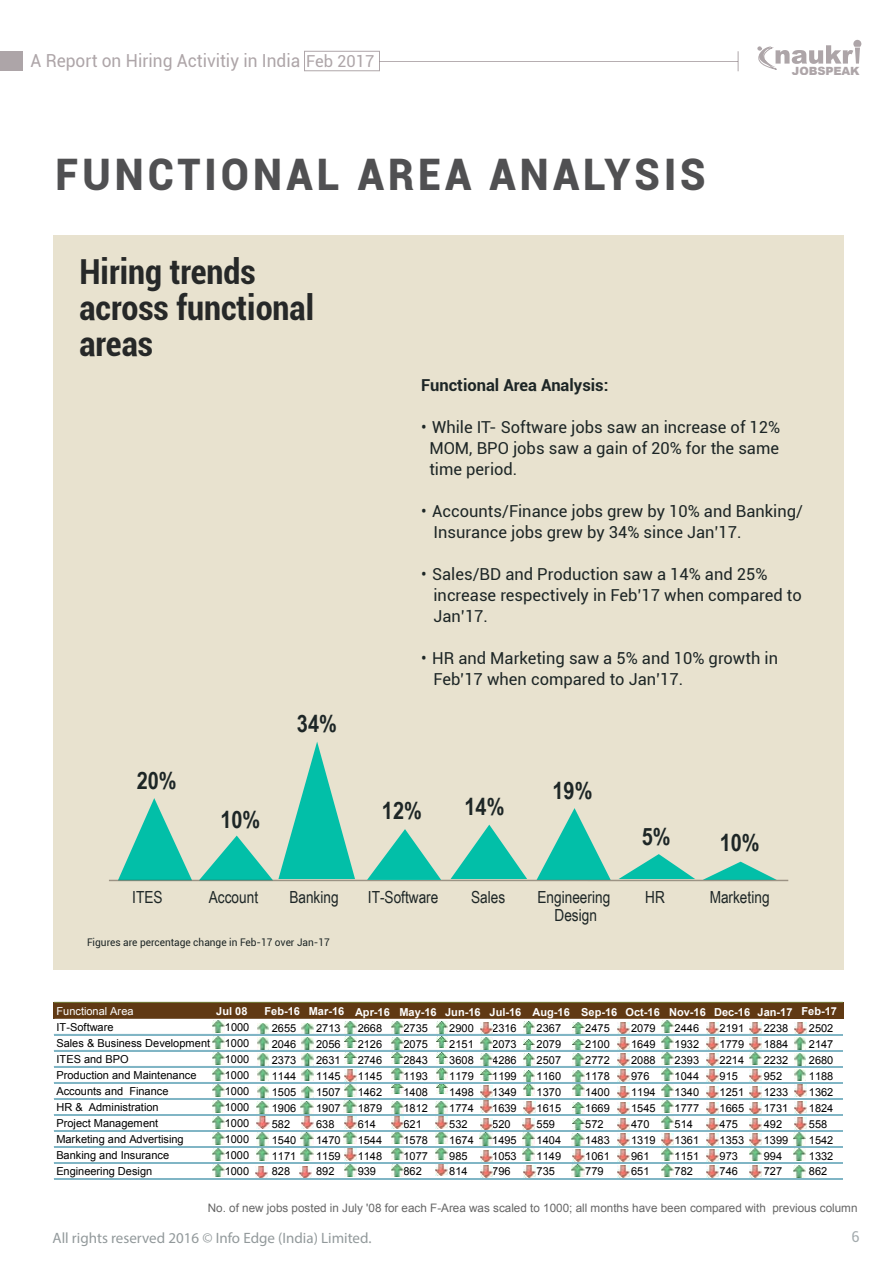
<style>
.page{position:relative;width:893px;height:1263px;background:#fff}
.page>*{position:absolute;margin:0;border:0;box-sizing:border-box;transform-origin:0 0}
.t1{font:900 43.5px "Roboto";letter-spacing:.1em;color:#505052;scale:.94 1}
.t2{font:700 condensed 34.5px/36px "Roboto";color:#262828}
.t3{font:700 24px "Arial Narrow";color:#1d2626}
.t4{font:18px "Roboto";color:#5c4b51;scale:.96 1}
.t5{font:16.65px "Arial Narrow";color:#1d2626}
.t6{font:16.5px/21px "Roboto";color:#1d2626}
.t7{font:700 16.5px "Roboto";color:#1d2626}
.t8{font:15px "Myriad Pro";color:#92999b}
.t9{font:15px "Roboto";color:#a3aaad;scale:.96 1}
.t10{font:11.7px "Arial";color:#666}
.t11{font:900 11.4px "Arial";letter-spacing:-.01em;color:#5c4b51}
.t12{font:10.95px/15.9px "Arial";color:#000}
.t13{font:700 10.95px "Arial";color:#fff}
.t14{font:10.95px "Arial";color:#fff}
.t15{font:10.5px "Roboto";color:#1d2626;scale:.96 1}
.s1{font-size:16.5px}
</style>
<div class="page">
<div style="left:53px;top:236px;width:791px;height:734px;background:#e8e2cf"></div>
<div style="left:53px;top:1003px;width:791px;height:16px;background:#603913"></div>
<svg style="left:213px;top:1021px;width:12px;height:155px"></svg>
<svg style="left:255px;top:1167px;width:13px;height:11px"></svg>
<svg style="left:257px;top:1023px;width:12px;height:138px"></svg>
<svg style="left:300px;top:1167px;width:12px;height:11px"></svg>
<svg style="left:301px;top:1023px;width:12px;height:138px"></svg>
<svg style="left:344px;top:1022px;width:12px;height:41px"></svg>
<svg style="left:344px;top:1149px;width:12px;height:27px"></svg>
<svg style="left:344px;top:1069px;width:12px;height:74px"></svg>
<svg style="left:392px;top:1022px;width:11px;height:72px"></svg>
<svg style="left:391px;top:1101px;width:12px;height:75px"></svg>
<svg style="left:436px;top:1022px;width:12px;height:72px"></svg>
<svg style="left:436px;top:1101px;width:12px;height:75px"></svg>
<svg style="left:480px;top:1022px;width:12px;height:123px"></svg>
<svg style="left:480px;top:1151px;width:12px;height:26px"></svg>
<svg style="left:523px;top:1101px;width:12px;height:76px"></svg>
<svg style="left:523px;top:1039px;width:12px;height:26px"></svg>
<svg style="left:523px;top:1022px;width:12px;height:11px"></svg>
<svg style="left:523px;top:1071px;width:12px;height:24px"></svg>
<svg style="left:572px;top:1022px;width:12px;height:43px"></svg>
<svg style="left:572px;top:1071px;width:12px;height:24px"></svg>
<svg style="left:572px;top:1102px;width:12px;height:75px"></svg>
<svg style="left:618px;top:1022px;width:12px;height:155px"></svg>
<svg style="left:661px;top:1021px;width:12px;height:107px"></svg>
<svg style="left:661px;top:1134px;width:12px;height:42px"></svg>
<svg style="left:706px;top:1022px;width:12px;height:155px"></svg>
<svg style="left:750px;top:1022px;width:12px;height:155px"></svg>
<svg style="left:794px;top:1022px;width:13px;height:155px"></svg>
<hr style="left:54px;top:1002px;width:788px;height:1px;background:#75803c">
<hr style="left:54px;top:1034px;width:789px;height:1px;background:#80b5c5">
<hr style="left:54px;top:1050px;width:789px;height:1px;background:#80b5c5">
<hr style="left:54px;top:1066px;width:789px;height:1px;background:#80b5c5">
<hr style="left:54px;top:1082px;width:789px;height:1px;background:#80b5c5">
<hr style="left:54px;top:1098px;width:789px;height:1px;background:#80b5c5">
<hr style="left:54px;top:1114px;width:789px;height:1px;background:#80b5c5">
<hr style="left:54px;top:1130px;width:789px;height:1px;background:#80b5c5">
<hr style="left:54px;top:1146px;width:789px;height:1px;background:#80b5c5">
<hr style="left:54px;top:1162px;width:789px;height:2px;background:#80b5c5">
<hr style="left:54px;top:1178px;width:789px;height:2px;background:#80b5c5">
<hr style="left:379px;top:61px;width:359px;height:1px;background:#5c4b51">
<div style="left:0;top:51px;width:22px;height:20px;background:#ada5a8"></div>
<svg style="left:738px;top:51px;width:1px;height:20px"></svg>
<svg style="left:757px;top:40px;width:104px;height:30px"></svg>
<svg style="left:109px;top:741px;width:679px;height:140px"></svg>
<h3 class="t4" style="left:30px;top:48px;width:360px">A Report on Hiring Activitiy in India <span class="s1">Feb 2017</span></h3>
<h1 class="t1" style="left:56px;top:144px;width:693px">FUNCTIONAL AREA ANALYSIS</h1>
<h2 class="t2" style="left:79px;top:253px;width:236px">Hiring trends across functional areas</h2>
<p class="t11" style="left:792px;top:62px;width:69px">JOBSPEAK</p>
<h3 class="t3" style="left:137px;top:762px;width:41px">20%</h3>
<h3 class="t3" style="left:220px;top:802px;width:41px">10%</h3>
<h3 class="t3" style="left:297px;top:705px;width:41px">34%</h3>
<h3 class="t7" style="left:421px;top:374px;width:189px">Functional Area Analysis:</h3>
<h3 class="t6" style="left:429px;top:416px;width:352px;text-align:justify;text-indent:-8px">• While IT- Software jobs saw an increase of 12% MOM, BPO jobs saw a gain of 20% for the same time period.</h3>
<h3 class="t6" style="left:433px;top:500px;width:371px;text-indent:-12px">• Accounts/Finance jobs grew by 10% and Banking/<br>Insurance jobs grew by 34% since Jan’17.</h3>
<h3 class="t6" style="left:433px;top:563px;width:370px;text-indent:-12px">• Sales/BD and Production saw a 14% and 25% increase respectively in Feb’17 when compared to<br>Jan’17.</h3>
<h3 class="t6" style="left:433px;top:647px;width:346px;text-indent:-12px">• HR and Marketing saw a 5% and 10% growth in<br>Feb’17 when compared to Jan’17.</h3>
<h3 class="t3" style="left:382px;top:792px;width:41px">12%</h3>
<h3 class="t3" style="left:464px;top:789px;width:41px">14%</h3>
<h3 class="t3" style="left:552px;top:772px;width:41px">19%</h3>
<h3 class="t3" style="left:642px;top:818px;width:30px">5%</h3>
<h3 class="t3" style="left:720px;top:824px;width:41px">10%</h3>
<h3 class="t5" style="left:132px;top:885px;width:32px">ITES</h3>
<h3 class="t5" style="left:209px;top:885px;width:51px">Account</h3>
<h3 class="t5" style="left:289px;top:885px;width:51px">Banking</h3>
<h3 class="t5" style="left:537px;top:885px;width:74px">Engineering</h3>
<h3 class="t5" style="left:645px;top:885px;width:21px">HR</h3>
<h3 class="t5" style="left:554px;top:903px;width:44px">Design</h3>
<h3 class="t5" style="left:368px;top:885px;width:72px">IT-Software</h3>
<h3 class="t5" style="left:471px;top:885px;width:36px">Sales</h3>
<h3 class="t5" style="left:710px;top:885px;width:61px">Marketing</h3>
<p class="t15" style="left:87px;top:935px;width:254px">Figures are percentage change in Feb-17 over Jan-17</p>
<p class="t14" style="left:57px;top:1004px;width:79px">Functional Area</p>
<p class="t13" style="left:216px;top:1004px;width:33px">Jul 08</p>
<p class="t12" style="left:56px;top:1019px;width:59px">IT-Software</p>
<p class="t12" style="left:225px;top:1019px;width:26px">1000</p>
<p class="t12" style="left:56px;top:1035px;width:155px">Sales &amp; Business Development</p>
<p class="t12" style="left:225px;top:1035px;width:26px">1000</p>
<p class="t12" style="left:56px;top:1051px;width:74px">ITES and BPO</p>
<p class="t12" style="left:225px;top:1051px;width:26px">1000</p>
<p class="t12" style="left:56px;top:1067px;width:142px">Production and Maintenance</p>
<p class="t12" style="left:225px;top:1067px;width:26px">1000</p>
<p class="t12" style="left:56px;top:1083px;width:114px">Accounts and Finance</p>
<p class="t12" style="left:225px;top:1083px;width:26px">1000</p>
<p class="t12" style="left:56px;top:1099px;width:104px">HR &amp; Administration</p>
<p class="t12" style="left:225px;top:1099px;width:26px">1000</p>
<p class="t12" style="left:56px;top:1115px;width:103px">Project Management</p>
<p class="t12" style="left:225px;top:1115px;width:26px">1000</p>
<p class="t12" style="left:56px;top:1131px;width:129px">Marketing and Advertising</p>
<p class="t12" style="left:225px;top:1131px;width:26px">1000</p>
<p class="t12" style="left:56px;top:1147px;width:114px">Banking and Insurance</p>
<p class="t12" style="left:225px;top:1147px;width:26px">1000</p>
<p class="t12" style="left:56px;top:1163px;width:97px">Engineering Design</p>
<p class="t12" style="left:225px;top:1163px;width:26px">1000</p>
<p class="t13" style="left:264px;top:1004px;width:37px">Feb-16</p>
<p class="t12" style="left:272px;top:1021px;width:26px">2655<br>2046<br>2373<br>1144<br>1505<br>1906<br>582<br>1540<br>1171<br>828</p>
<p class="t13" style="left:309px;top:1004px;width:37px">Mar-16</p>
<p class="t12" style="left:316px;top:1021px;width:26px">2713<br>2056<br>2631<br>1145<br>1507<br>1907<br>638<br>1470<br>1159<br>892</p>
<p class="t13" style="left:355px;top:1005px;width:264px">Apr-16 May-16 Jun-16 Jul-16 Aug-16 Sep-16</p>
<p class="t12" style="left:358px;top:1020px;width:26px">2668<br>2126<br>2746<br>1145<br>1462<br>1879<br>614<br>1544<br>1148<br>939</p>
<p class="t12" style="left:403px;top:1020px;width:26px">2735<br>2075<br>2843<br>1193<br>1408<br>1812<br>621<br>1578<br>1077<br>862</p>
<p class="t12" style="left:449px;top:1020px;width:26px">2900<br>2151<br>3608<br>1179<br>1498<br>1774<br>532<br>1674<br>985<br>814</p>
<p class="t12" style="left:492px;top:1020px;width:26px">2316<br>2073<br>4286<br>1199<br>1349<br>1639<br>520<br>1495<br>1053<br>796</p>
<p class="t12" style="left:537px;top:1020px;width:26px">2367<br>2079<br>2507<br>1160<br>1370<br>1615<br>559<br>1404<br>1149<br>735</p>
<p class="t12" style="left:585px;top:1020px;width:26px">2475<br>2100<br>2772<br>1178<br>1400<br>1669<br>572<br>1483<br>1061<br>779</p>
<p class="t13" style="left:626px;top:1005px;width:36px">Oct-16</p>
<p class="t12" style="left:631px;top:1020px;width:26px">2079<br>1649<br>2088<br>976<br>1194<br>1545<br>470<br>1319<br>961<br>651</p>
<p class="t13" style="left:669px;top:1005px;width:38px">Nov-16</p>
<p class="t12" style="left:675px;top:1020px;width:26px">2446<br>1932<br>2393<br>1044<br>1340<br>1777<br>514<br>1361<br>1151<br>782</p>
<p class="t13" style="left:758px;top:1004px;width:81px">Jan-17 Feb-17</p>
<p class="t12" style="left:809px;top:1021px;width:26px">2502<br>2147<br>2680<br>1188<br>1362<br>1824<br>558<br>1542<br>1332<br>862</p>
<p class="t13" style="left:714px;top:1005px;width:38px">Dec-16</p>
<p class="t12" style="left:720px;top:1020px;width:26px">2191<br>1779<br>2214<br>915<br>1251<br>1665<br>475<br>1353<br>973<br>746</p>
<p class="t12" style="left:764px;top:1021px;width:26px">2238<br>1884<br>2232<br>952<br>1233<br>1731<br>492<br>1399<br>994<br>727</p>
<p class="t10" style="left:208px;top:1200px;width:651px">No. of new jobs posted in July '08 for each F-Area was scaled to 1000; all months have been compared with previous column</p>
<h3 class="t8" style="left:53px;top:1229px;width:321px">All rights reserved 2016 © Info Edge (India) Limited.</h3>
<h3 class="t9" style="left:851px;top:1226px;width:10px">6</h3>
</div>
